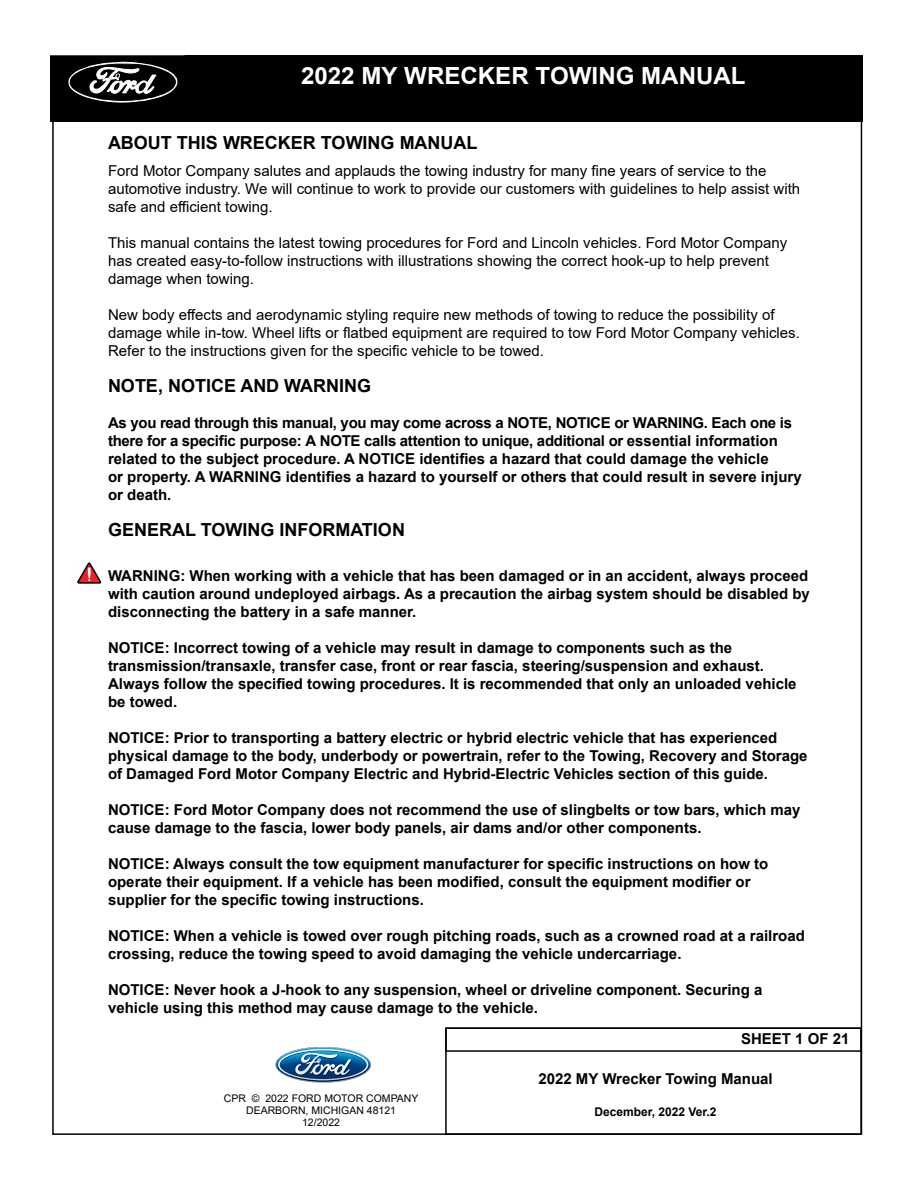
<style>
.page{position:relative;width:918px;height:1188px;background:#fff}
.page>*{position:absolute;margin:0;border:0;box-sizing:border-box;transform-origin:0 0}
.t1{font:700 23.7px "Arial";color:#fff}
.t2{font:700 18px "Arial";color:#000}
.t3{font:700 15px/18px "Arial";color:#000}
.t4{font:15px/18px "Arial";color:#000}
.t5{font:700 12px "Arial";color:#000}
.t6{font:10.5px/12px "Arial";color:#000;text-align:center}
</style>
<div class="page">
<div style="left:445px;top:1028px;width:417px;height:107px;border:2px solid #000"></div>
<svg style="left:275px;top:1048px;width:96px;height:35px"></svg>
<div style="left:445px;top:1028px;width:417px;height:24px;border:2px solid #000"></div>
<svg style="left:50px;top:56px;width:135px;height:66px;background:#202020"></svg>
<div style="left:185px;top:56px;width:678px;height:66px;background:#000"></div>
<div style="left:317px;top:70px;width:243px;height:18px;background:#000"></div>
<svg style="left:77px;top:562px;width:25px;height:22px"></svg>
<h1 class="t1" style="left:301px;top:59px;width:446px">2022 MY WRECKER TOWING MANUAL</h1>
<p class="t2" style="left:108px;top:130px;width:371px">ABOUT THIS WRECKER TOWING MANUAL</p>
<p class="t4" style="left:108px;top:162px;width:694px">Ford Motor Company salutes and applauds the towing industry for many fine years of service to the automotive industry. We will continue to work to provide our customers with guidelines to help assist with safe and efficient towing.</p>
<p class="t4" style="left:108px;top:234px;width:681px">This manual contains the latest towing procedures for Ford and Lincoln vehicles. Ford Motor Company has created easy-to-follow instructions with illustrations showing the correct hook-up to help prevent damage when towing.</p>
<p class="t4" style="left:108px;top:306px;width:693px">New body effects and aerodynamic styling require new methods of towing to reduce the possibility of damage while in-tow. Wheel lifts or flatbed equipment are required to tow Ford Motor Company vehicles.<br>Refer to the instructions given for the specific vehicle to be towed.</p>
<p class="t2" style="left:108px;top:373px;width:265px">NOTE, NOTICE AND WARNING</p>
<p class="t3" style="left:108px;top:414px;width:695px">As you read through this manual, you may come across a NOTE, NOTICE or WARNING. Each one is there for a specific purpose: A NOTE calls attention to unique, additional or essential information related to the subject procedure. A NOTICE identifies a hazard that could damage the vehicle<br>or property. A WARNING identifies a hazard to yourself or others that could result in severe injury or death.</p>
<p class="t2" style="left:108px;top:517px;width:298px">GENERAL TOWING INFORMATION</p>
<p class="t3" style="left:108px;top:567px;width:703px">WARNING: When working with a vehicle that has been damaged or in an accident, always proceed with caution around undeployed airbags. As a precaution the airbag system should be disabled by disconnecting the battery in a safe manner.</p>
<p class="t3" style="left:108px;top:639px;width:690px">NOTICE: Incorrect towing of a vehicle may result in damage to components such as the transmission/transaxle, transfer case, front or rear fascia, steering/suspension and exhaust.<br>Always follow the specified towing procedures. It is recommended that only an unloaded vehicle be towed.</p>
<p class="t3" style="left:108px;top:729px;width:701px">NOTICE: Prior to transporting a battery electric or hybrid electric vehicle that has experienced physical damage to the body, underbody or powertrain, refer to the Towing, Recovery and Storage of Damaged Ford Motor Company Electric and Hybrid-Electric Vehicles section of this guide.</p>
<p class="t3" style="left:108px;top:801px;width:694px">NOTICE: Ford Motor Company does not recommend the use of slingbelts or tow bars, which may cause damage to the fascia, lower body panels, air dams and/or other components.</p>
<p class="t3" style="left:108px;top:855px;width:662px">NOTICE: Always consult the tow equipment manufacturer for specific instructions on how to operate their equipment. If a vehicle has been modified, consult the equipment modifier or supplier for the specific towing instructions.</p>
<p class="t3" style="left:108px;top:927px;width:698px">NOTICE: When a vehicle is towed over rough pitching roads, such as a crowned road at a railroad crossing, reduce the towing speed to avoid damaging the vehicle undercarriage.</p>
<p class="t3" style="left:108px;top:981px;width:656px">NOTICE: Never hook a J-hook to any suspension, wheel or driveline component. Securing a vehicle using this method may cause damage to the vehicle.</p>
<p class="t6" style="left:224px;top:1092px;width:196px">CPR © 2022 FORD MOTOR COMPANY<br>DEARBORN, MICHIGAN 48121<br>12/2022</p>
<p class="t3" style="left:741px;top:1030px;width:110px">SHEET 1 OF 21</p>
<p class="t3" style="left:538px;top:1069px;width:236px">2022 MY Wrecker Towing Manual</p>
<p class="t5" style="left:595px;top:1103px;width:124px">December, 2022 Ver.2</p>
</div>
